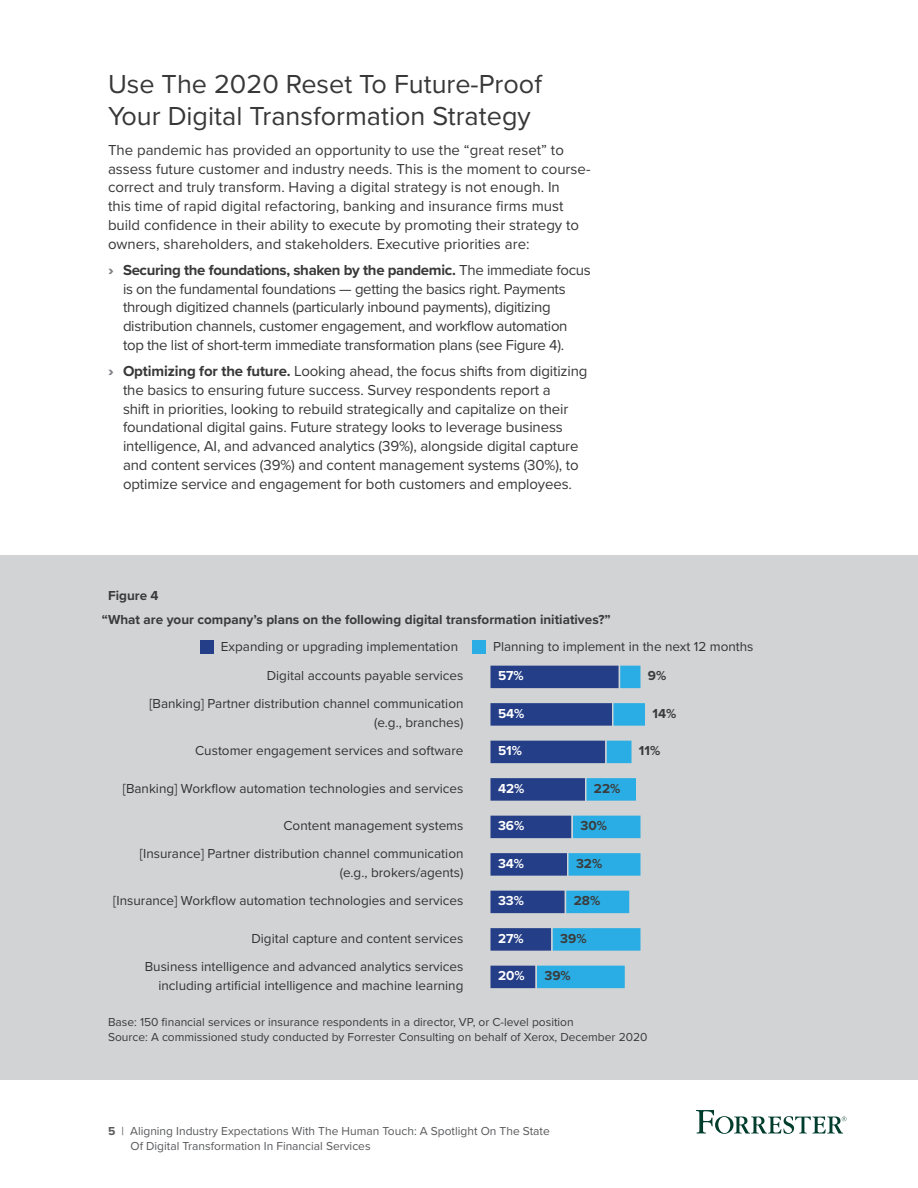
<style>
.page{position:relative;width:918px;height:1188px;background:#fff}
.page>*{position:absolute;margin:0;border:0;box-sizing:border-box;transform-origin:0 0}
.t1{font:27px/31.5px "Proxima Nova";color:#383839}
.t2{font:15px/18.8px "Proxima Nova";letter-spacing:-.01em;color:#383839}
.t3{font:13.5px/28px "Proxima Nova";color:#333;text-align:right}
.t4{font:700 13.5px/24px "Proxima Nova";color:#3b3b3c}
.t5{font:700 13.5px "Proxima Nova";color:#fff}
.t6{font:12px/15px "Proxima Nova";color:#3b3b3c}
.t7{font:12px/15px "Proxima Nova";color:#58595b}
.s1{font-weight:900;color:#808285}
.s2{font-weight:700}
</style>
<div class="page">
<svg style="left:696px;top:1110px;width:150px;height:24px"></svg>
<div style="left:0;top:555px;width:918px;height:525px;background:#d1d3d4"></div>
<div style="left:200px;top:640px;width:13px;height:14px;background:#243e87"></div>
<div style="left:472px;top:640px;width:14px;height:14px;background:#2aade4"></div>
<svg style="left:490px;top:665px;width:151px;height:24px;background:#325798"></svg>
<svg style="left:490px;top:703px;width:155px;height:23px;background:#2b599c"></svg>
<svg style="left:490px;top:740px;width:142px;height:24px;background:#325c9c"></svg>
<svg style="left:490px;top:778px;width:146px;height:23px;background:#2c68a8"></svg>
<svg style="left:490px;top:815px;width:151px;height:24px;background:#3478b4"></svg>
<svg style="left:490px;top:853px;width:151px;height:23px;background:#2d77b5"></svg>
<svg style="left:490px;top:890px;width:140px;height:24px;background:#3479b4"></svg>
<svg style="left:490px;top:928px;width:151px;height:23px;background:#2e82be"></svg>
<svg style="left:490px;top:965px;width:135px;height:24px;background:#358dc5"></svg>
<h1 class="t1" style="left:108px;top:67px;width:436px">Use The 2020 Reset To Future-Proof<br>Your Digital Transformation Strategy</h1>
<p class="t2" style="left:108px;top:140px;width:484px">The pandemic has provided an opportunity to use the “great reset” to assess future customer and industry needs. This is the moment to course&shy;correct and truly transform. Having a digital strategy is not enough. In<br>this time of rapid digital refactoring, banking and insurance firms must build confidence in their ability to execute by promoting their strategy to owners, shareholders, and stakeholders. Executive priorities are:</p>
<p class="t2" style="left:123px;top:260px;width:469px;text-indent:-15px"><span class="s1">›</span> <span class="s2">Securing the foundations, shaken by the pandemic.</span> The immediate focus is on the fundamental foundations — getting the basics right. Payments through digitized channels (particularly inbound payments), digitizing distribution channels, customer engagement, and workflow automation top the list of short-term immediate transformation plans (see Figure 4).</p>
<p class="t2" style="left:123px;top:361px;width:466px;text-indent:-15px"><span class="s1">›</span> <span class="s2">Optimizing for the future.</span> Looking ahead, the focus shifts from digitizing the basics to ensuring future success. Survey respondents report a<br>shift in priorities, looking to rebuild strategically and capitalize on their foundational digital gains. Future strategy looks to leverage business intelligence, AI, and advanced analytics (39%), alongside digital capture and content services (39%) and content management systems (30%), to optimize service and engagement for both customers and employees.</p>
<p class="t4" style="left:102px;top:583px;width:510px;text-indent:6px">Figure 4<br>“What are your company’s plans on the following digital transformation initiatives?”</p>
<p class="t3" style="left:221px;top:631px;width:239px">Expanding or upgrading implementation</p>
<p class="t3" style="left:493px;top:631px;width:262px">Planning to implement in the next 12 months</p>
<p class="t3" style="left:149px;top:661px;width:316px">Digital accounts payable services<br>[Banking] Partner distribution channel communication</p>
<p class="t3" style="left:195px;top:708px;width:270px">(e.g., branches)<br>Customer engagement services and software</p>
<p class="t3" style="left:123px;top:774px;width:342px">[Banking] Workflow automation technologies and services</p>
<p class="t3" style="left:140px;top:811px;width:325px">Content management systems<br>[Insurance] Partner distribution channel communication</p>
<p class="t3" style="left:113px;top:858px;width:352px">(e.g., brokers/agents)<br>[Insurance] Workflow automation technologies and services</p>
<p class="t3" style="left:145px;top:924px;width:320px">Digital capture and content services<br>Business intelligence and advanced analytics services</p>
<p class="t3" style="left:158px;top:971px;width:307px">including artificial intelligence and machine learning</p>
<p class="t5" style="left:498px;top:665px;width:27px">57%</p>
<p class="t5" style="left:498px;top:703px;width:28px">54%</p>
<p class="t5" style="left:498px;top:740px;width:25px">51%</p>
<p class="t5" style="left:498px;top:778px;width:28px">42%</p>
<p class="t5" style="left:498px;top:815px;width:28px">36%</p>
<p class="t5" style="left:498px;top:853px;width:28px">34%</p>
<p class="t5" style="left:498px;top:890px;width:28px">33%</p>
<p class="t5" style="left:498px;top:928px;width:27px">27%</p>
<p class="t5" style="left:498px;top:965px;width:28px">20%</p>
<p class="t4" style="left:648px;top:663px;width:20px">9%</p>
<p class="t4" style="left:652px;top:701px;width:25px">14%</p>
<p class="t4" style="left:639px;top:738px;width:23px">11%</p>
<p class="t4" style="left:594px;top:776px;width:28px">22%</p>
<p class="t4" style="left:580px;top:813px;width:28px">30%</p>
<p class="t4" style="left:576px;top:851px;width:28px">32%</p>
<p class="t4" style="left:574px;top:888px;width:28px">28%</p>
<p class="t4" style="left:560px;top:926px;width:28px">39%</p>
<p class="t4" style="left:544px;top:963px;width:28px">39%</p>
<p class="t6" style="left:108px;top:1014px;width:541px">Base: 150 financial services or insurance respondents in a director, VP, or C-level position<br>Source: A commissioned study conducted by Forrester Consulting on behalf of Xerox, December 2020</p>
<p class="t7" style="left:130px;top:1123px;width:421px;text-indent:-22px"><span class="s2">5</span> | Aligning Industry Expectations With The Human Touch: A Spotlight On The State<br>Of Digital Transformation In Financial Services</p>
</div>
